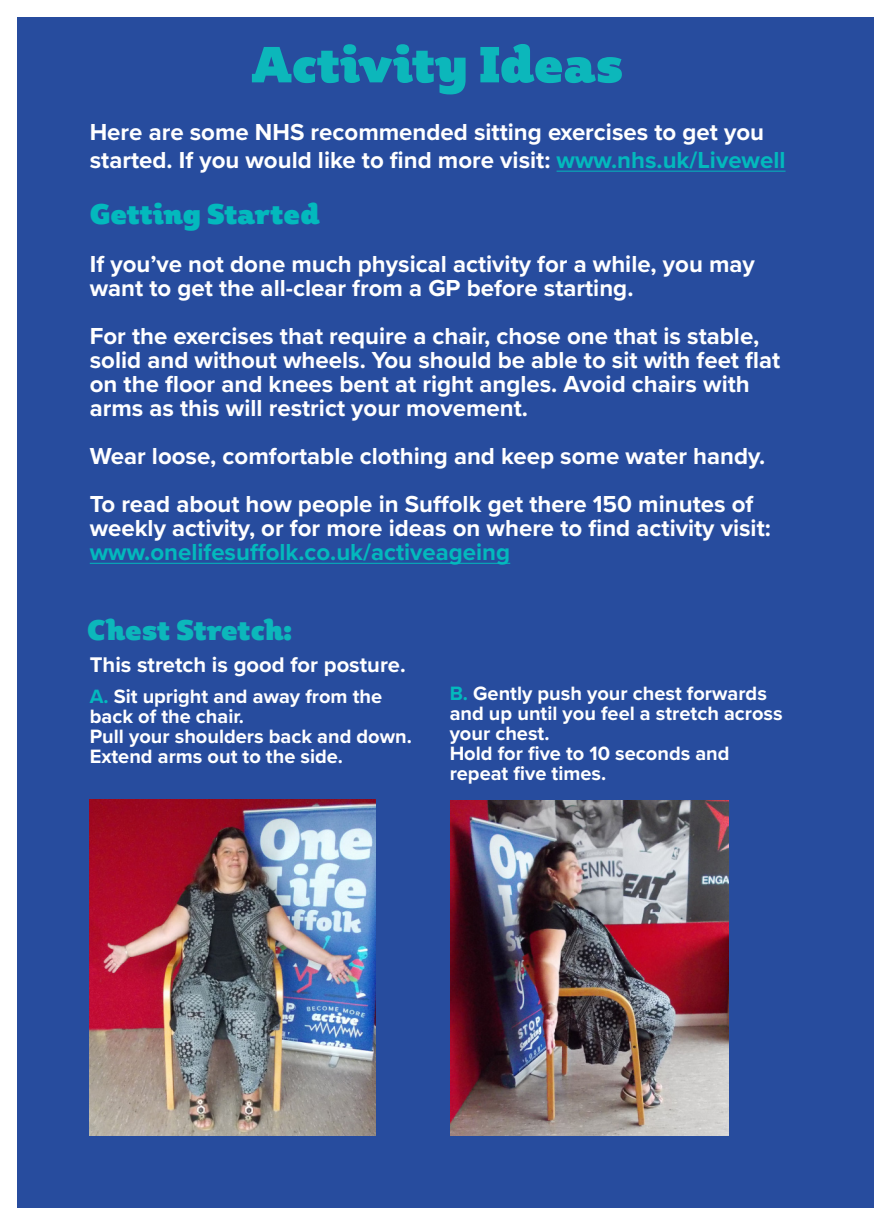
<style>
.page{position:relative;width:874px;height:1225px;background:#fff}
.page>*{position:absolute;margin:0;border:0;box-sizing:border-box;transform-origin:0 0}
.t1{font:50px "Plume Ad";color:#0cb7bb}
.t2{font:28px "Plume Ad";color:#03b9bd}
.t3{font:28px "Plume Ad";color:#0cb7bb}
.t4{font:700 24px/24px "Proxima Nova";color:#fff}
.t5{font:700 24px "Proxima Nova";color:#03b9bd}
.t6{font:700 22px "Proxima Nova";color:#fff}
.t7{font:700 20px/20px "Proxima Nova";color:#fff}
.s1{color:#03b9bd}
</style>
<div class="page">
<div style="left:17px;top:17px;width:839px;height:1191px;background:#274c9e"></div>
<div style="left:856px;top:17px;width:17px;height:1191px;background:#274c9e"></div>
<img style="left:90px;top:799px;width:285px;height:336px">
<img style="left:450px;top:800px;width:277px;height:335px">
<hr style="left:556px;top:171px;width:229px;height:1px;background:#03b9bd">
<hr style="left:90px;top:563px;width:420px;height:1px;background:#03b9bd">
<p class="t1" style="left:250px;top:32px;width:374px">Activity Ideas</p>
<p class="t4" style="left:90px;top:119px;width:697px;line-height:28px">Here are some NHS recommended sitting exercises to get you started. If you would like to find more visit: <span class="s1">www.nhs.uk/Livewell</span></p>
<p class="t2" style="left:90px;top:196px;width:231px">Getting Started</p>
<p class="t4" style="left:90px;top:253px;width:666px">If you’ve not done much physical activity for a while, you may</p>
<p class="t4" style="left:90px;top:277px;width:545px">want to get the all-clear from a GP before starting.</p>
<p class="t4" style="left:90px;top:325px;width:691px">For the exercises that require a chair, chose one that is stable, solid and without wheels. You should be able to sit with feet flat on the floor and knees bent at right angles. Avoid chairs with arms as this will restrict your movement.</p>
<p class="t4" style="left:90px;top:445px;width:676px">Wear loose, comfortable clothing and keep some water handy.</p>
<p class="t4" style="left:90px;top:493px;width:682px">To read about how people in Suffolk get there 150 minutes of weekly activity, or for more ideas on where to find activity visit:</p>
<p class="t5" style="left:90px;top:538px;width:422px">www.onelifesuffolk.co.uk/activeageing</p>
<p class="t3" style="left:87px;top:611px;width:206px">Chest Stretch:</p>
<p class="t6" style="left:90px;top:652px;width:317px">This stretch is good for posture.</p>
<p class="t7" style="left:90px;top:687px;width:294px"><span class="s1">A.</span> Sit upright and away from the back of the chair.</p>
<p class="t7" style="left:90px;top:727px;width:323px">Pull your shoulders back and down.<br>Extend arms out to the side.</p>
<p class="t7" style="left:449px;top:684px;width:334px"><span class="s1">B.</span> Gently push your chest forwards and up until you feel a stretch across your chest.</p>
<p class="t7" style="left:449px;top:744px;width:281px">Hold for five to 10 seconds and repeat five times.</p>
</div>
